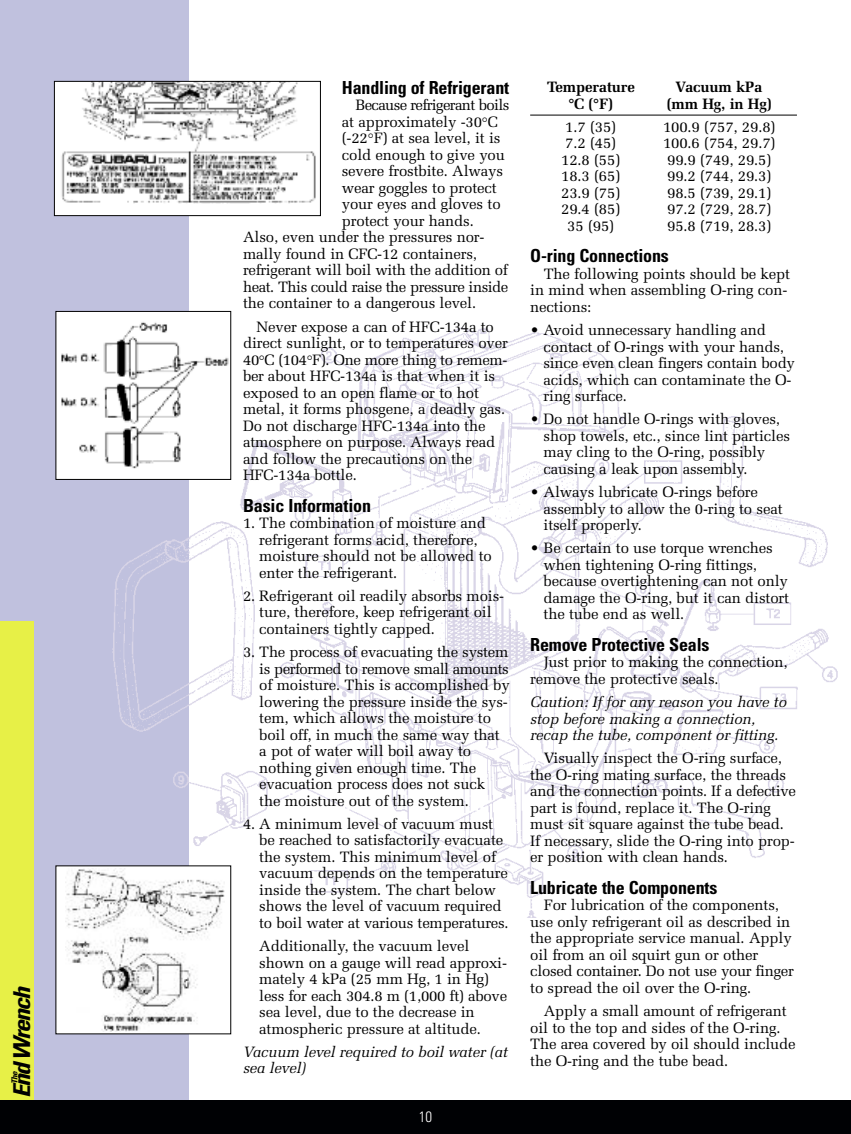
<style>
.page{position:relative;width:851px;height:1134px;background:#fff}
.page>*{position:absolute;margin:0;border:0;box-sizing:border-box;transform-origin:0 0}
.t1{font:italic 700 condensed 23.25px "Univers";color:#000;scale:1.1 1}
.t2{font:700 condensed 18px "Univers";letter-spacing:-.01em;color:#000}
.t3{font:15px/16.5px "Melior";letter-spacing:-.01em;color:#000}
.t4{font:italic 15px/16.5px "Melior";letter-spacing:-.01em;color:#000}
.t5{font:700 15px "Melior";letter-spacing:-.01em;color:#000}
.t6{font:15px "Melior";letter-spacing:-.035em;color:#000}
.t7{font:15px "Melior";letter-spacing:-.045em;color:#000}
.t8{font:300 condensed 15px "Univers";color:#fff}
.t9{font:italic 700 condensed 8.25px "Univers";color:#000;scale:1.1 1}
.s1{color:#fff}
</style>
<div class="page">
<div style="left:0;top:0;width:189px;height:1107px;background:#c0c1de"></div>
<img style="left:104px;top:314px;width:734px;height:604px">
<div style="left:0;top:621px;width:34px;height:486px;background:#e7f047"></div>
<div style="left:0;top:1100px;width:850px;height:34px;background:#000104"></div>
<hr style="left:530px;top:115px;width:266px;height:1px;background:#000">
<div style="left:54px;top:81px;width:266px;height:135px;background:#fff"></div>
<img style="left:61px;top:83px;width:255px;height:121px">
<div style="left:54px;top:81px;width:267px;height:135px;border:1px solid #000"></div>
<div style="left:56px;top:311px;width:175px;height:168px;background:#fff"></div>
<img style="left:61px;top:322px;width:168px;height:147px">
<div style="left:56px;top:311px;width:175px;height:169px;border:1px solid #000"></div>
<div style="left:56px;top:866px;width:175px;height:168px;background:#fff"></div>
<img style="left:65px;top:868px;width:159px;height:164px">
<h1 class="t1" style="left:13px;top:1098px;width:103px;rotate:-90deg">End Wrench</h1>
<p class="t9" style="left:11px;top:1084px;width:14px;rotate:-90deg">The</p>
<p class="t2" style="left:342px;top:81px;width:169px">Handling of Refrigerant</p>
<p class="t7" style="left:355px;top:97px;width:155px">Because refrigerant boils</p>
<p class="t3" style="left:342px;top:114px;width:157px">at approximately -30°C</p>
<p class="t3" style="left:342px;top:130px;width:160px">(-22°F) at sea level, it is</p>
<p class="t3" style="left:342px;top:147px;width:164px">cold enough to give you</p>
<p class="t3" style="left:342px;top:163px;width:163px">severe frostbite. Always</p>
<p class="t3" style="left:342px;top:180px;width:157px">wear goggles to protect</p>
<p class="t3" style="left:342px;top:196px;width:160px">your eyes and gloves to</p>
<p class="t3" style="left:342px;top:213px;width:133px">protect your hands.</p>
<p class="t3" style="left:243px;top:229px;width:243px">Also, even under the pressures nor-</p>
<p class="t3" style="left:243px;top:246px;width:235px">mally found in CFC-12 containers,</p>
<p class="t3" style="left:243px;top:262px;width:266px">refrigerant will boil with the addition of</p>
<p class="t6" style="left:243px;top:278px;width:267px">heat. This could raise the pressure inside</p>
<p class="t3" style="left:243px;top:295px;width:235px">the container to a dangerous level.</p>
<p class="t3" style="left:243px;top:318px;width:266px;text-indent:14px">Never expose a can of HFC-134a to direct sunlight, or to temperatures over 40°C (104°F). One more thing to remem&shy;ber about HFC-134a is that when it is exposed to an open flame or to hot metal, it forms phosgene, a deadly gas.<br>Do not discharge HFC-134a into the atmosphere on purpose. Always read and follow the precautions on the HFC-134a bottle.</p>
<p class="t2" style="left:243px;top:499px;width:129px">Basic Information</p>
<p class="t3" style="left:259px;top:515px;width:234px;text-indent:-16px">1. The combination of moisture and refrigerant forms acid, therefore, moisture should not be allowed to enter the refrigerant.</p>
<p class="t3" style="left:259px;top:588px;width:246px;text-indent:-16px">2. Refrigerant oil readily absorbs mois&shy;ture, therefore, keep refrigerant oil containers tightly capped.</p>
<p class="t3" style="left:259px;top:644px;width:252px;text-indent:-16px">3. The process of evacuating the system is performed to remove small amounts of moisture. This is accomplished by lowering the pressure inside the sys&shy;tem, which allows the moisture to boil off, in much the same way that a pot of water will boil away to nothing given enough time. The evacuation process does not suck the moisture out of the system.</p>
<p class="t3" style="left:259px;top:816px;width:251px;text-indent:-16px">4. A minimum level of vacuum must be reached to satisfactorily evacuate the system. This minimum level of vacuum depends on the temperature inside the system. The chart below shows the level of vacuum required to boil water at various temperatures.</p>
<p class="t3" style="left:259px;top:938px;width:249px;text-indent:-16px"><span class="s1">4.</span> Additionally, the vacuum level shown on a gauge will read approxi&shy;mately 4 kPa (25 mm Hg, 1 in Hg) less for each 304.8 m (1,000 ft) above sea level, due to the decrease in atmospheric pressure at altitude.</p>
<p class="t4" style="left:243px;top:1044px;width:266px">Vacuum level required to boil water (at sea level)</p>
<p class="t8" style="left:419px;top:1111px;width:15px">10</p>
<p class="t5" style="left:547px;top:78px;width:89px">Temperature</p>
<p class="t5" style="left:675px;top:78px;width:88px">Vacuum kPa</p>
<p class="t5" style="left:568px;top:95px;width:46px">°C (°F)</p>
<p class="t5" style="left:666px;top:95px;width:106px">(mm Hg, in Hg)</p>
<p class="t3" style="left:565px;top:118px;width:52px">1.7 (35)</p>
<p class="t3" style="left:663px;top:118px;width:114px">100.9 (757, 29.8)</p>
<p class="t3" style="left:565px;top:135px;width:52px">7.2 (45)</p>
<p class="t3" style="left:663px;top:135px;width:114px">100.6 (754, 29.7)</p>
<p class="t3" style="left:561px;top:151px;width:61px">12.8 (55)</p>
<p class="t3" style="left:667px;top:151px;width:106px">99.9 (749, 29.5)</p>
<p class="t3" style="left:561px;top:168px;width:61px">18.3 (65)</p>
<p class="t3" style="left:667px;top:168px;width:106px">99.2 (744, 29.3)</p>
<p class="t3" style="left:561px;top:184px;width:61px">23.9 (75)</p>
<p class="t3" style="left:667px;top:184px;width:106px">98.5 (739, 29.1)</p>
<p class="t3" style="left:561px;top:201px;width:61px">29.4 (85)</p>
<p class="t3" style="left:667px;top:201px;width:106px">97.2 (729, 28.7)</p>
<p class="t3" style="left:567px;top:217px;width:48px">35 (95)</p>
<p class="t3" style="left:667px;top:217px;width:106px">95.8 (719, 28.3)</p>
<p class="t2" style="left:530px;top:249px;width:140px">O-ring Connections</p>
<p class="t3" style="left:530px;top:265px;width:261px;text-indent:14px">The following points should be kept in mind when assembling O-ring con&shy;nections:</p>
<p class="t3" style="left:543px;top:322px;width:253px;text-indent:-13px">• Avoid unnecessary handling and contact of O-rings with your hands, since even clean fingers contain body acids, which can contaminate the O&shy;ring surface.</p>
<p class="t3" style="left:543px;top:411px;width:248px;text-indent:-13px">• Do not handle O-rings with gloves, shop towels, etc., since lint particles may cling to the O-ring, possibly causing a leak upon assembly.</p>
<p class="t3" style="left:543px;top:484px;width:241px;text-indent:-13px">• Always lubricate O-rings before assembly to allow the 0-ring to seat itself properly.</p>
<p class="t3" style="left:543px;top:540px;width:247px;text-indent:-13px">• Be certain to use torque wrenches when tightening O-ring fittings, because overtightening can not only damage the O-ring, but it can distort the tube end as well.</p>
<p class="t2" style="left:530px;top:638px;width:181px">Remove Protective Seals</p>
<p class="t3" style="left:530px;top:654px;width:259px;text-indent:14px">Just prior to making the connection, remove the protective seals.</p>
<p class="t4" style="left:530px;top:694px;width:258px">Caution: Iffor any reason you have to stop before making a connection, recap the tube, component or fitting.</p>
<p class="t3" style="left:530px;top:750px;width:267px;text-indent:14px">Visually inspect the O-ring surface, the O-ring mating surface, the threads and the connection points. If a defective part is found, replace it. The O-ring must sit square against the tube bead.<br>If necessary, slide the O-ring into prop&shy;er position with clean hands.</p>
<p class="t2" style="left:530px;top:881px;width:189px">Lubricate the Components</p>
<p class="t3" style="left:530px;top:897px;width:265px;text-indent:14px">For lubrication of the components, use only refrigerant oil as described in the appropriate service manual. Apply oil from an oil squirt gun or other closed container. Do not use your finger to spread the oil over the O-ring.</p>
<p class="t3" style="left:530px;top:1003px;width:267px;text-indent:14px">Apply a small amount of refrigerant oil to the top and sides of the O-ring.<br>The area covered by oil should include the O-ring and the tube bead.</p>
</div>
